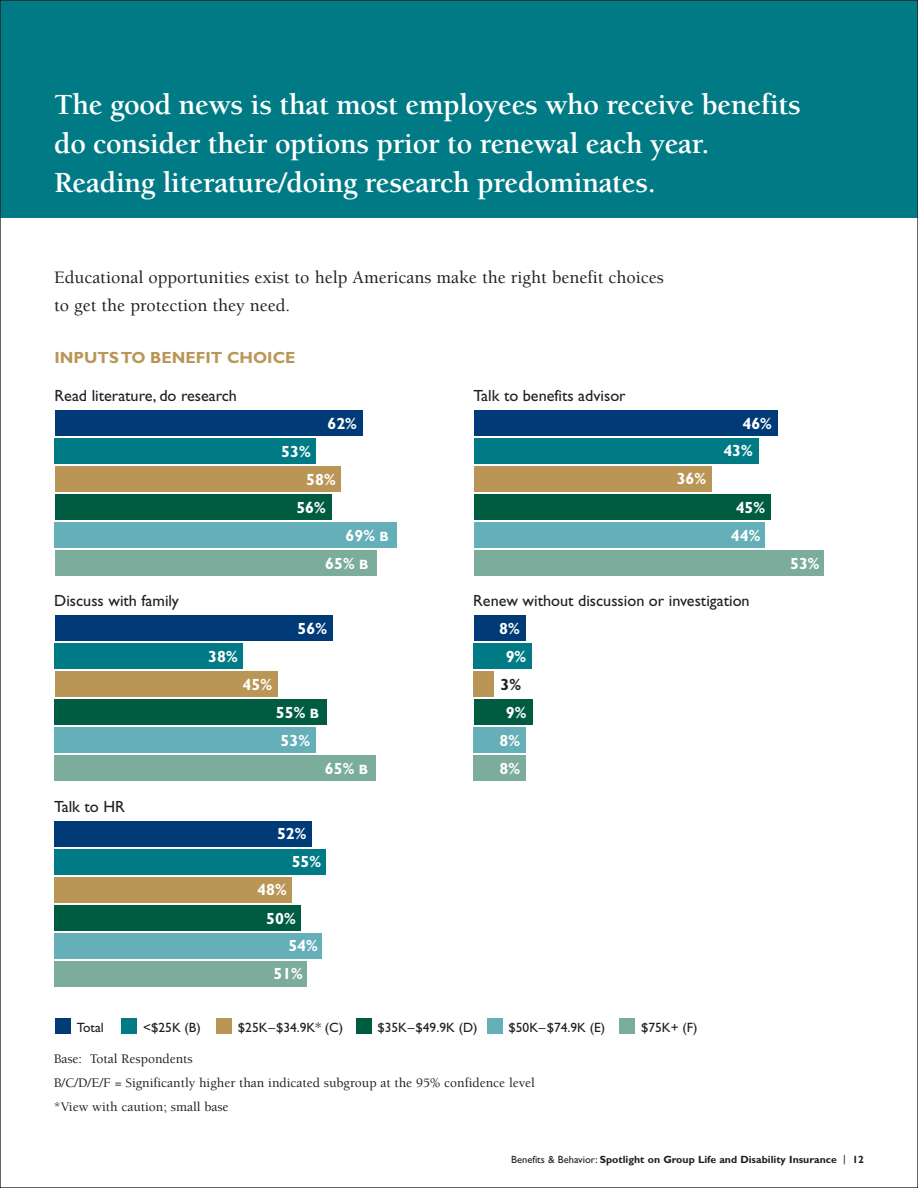
<style>
.page{position:relative;width:918px;height:1188px;background:#fff}
.page>*{position:absolute;margin:0;border:0;box-sizing:border-box;transform-origin:0 0}
.t1{font:700 30px/39px "Berkeley";letter-spacing:-.01em;color:#fff}
.t2{font:500 18px/28.5px "Berkeley";color:#231f20}
.t3{font:16.2px "Gill Sans";color:#231f20}
.t4{font:700 16.2px/27.9px "Gill Sans";color:#fff}
.t5{font:700 16.2px "Gill Sans";color:#ba9656}
.t6{font:700 16.2px "Gill Sans";color:#231f20}
.t7{font:500 13.5px/24px "Berkeley";color:#231f20}
.t8{font:13.5px "Gill Sans";color:#231f20}
.t9{font:700 10.5px "Gill Sans";color:#231f20}
.s1{font-weight:400}
</style>
<div class="page">
<div style="left:0;top:0;width:918px;height:217px;background:#007b85"></div>
<div style="left:55px;top:439px;width:261px;height:25px;background:#007b85"></div>
<div style="left:55px;top:411px;width:307px;height:25px;background:#013b77"></div>
<div style="left:55px;top:495px;width:276px;height:25px;background:#005c41"></div>
<div style="left:55px;top:466px;width:286px;height:26px;background:#ba9656"></div>
<div style="left:55px;top:551px;width:321px;height:25px;background:#7cac9c"></div>
<div style="left:55px;top:523px;width:342px;height:25px;background:#64afb8"></div>
<div style="left:55px;top:671px;width:222px;height:26px;background:#ba9656"></div>
<div style="left:55px;top:643px;width:188px;height:26px;background:#007b85"></div>
<div style="left:55px;top:615px;width:277px;height:26px;background:#013b77"></div>
<div style="left:55px;top:756px;width:321px;height:25px;background:#7cac9c"></div>
<div style="left:55px;top:728px;width:261px;height:25px;background:#64afb8"></div>
<div style="left:55px;top:700px;width:272px;height:25px;background:#005c41"></div>
<div style="left:55px;top:877px;width:237px;height:25px;background:#ba9656"></div>
<div style="left:55px;top:849px;width:271px;height:25px;background:#007b85"></div>
<div style="left:55px;top:821px;width:257px;height:25px;background:#013b77"></div>
<div style="left:55px;top:961px;width:252px;height:25px;background:#7cac9c"></div>
<div style="left:55px;top:933px;width:267px;height:25px;background:#64afb8"></div>
<div style="left:55px;top:905px;width:246px;height:25px;background:#005c41"></div>
<div style="left:474px;top:438px;width:284px;height:25px;background:#007b85"></div>
<div style="left:474px;top:410px;width:303px;height:25px;background:#013b77"></div>
<div style="left:474px;top:494px;width:296px;height:26px;background:#005c41"></div>
<div style="left:474px;top:466px;width:237px;height:25px;background:#ba9656"></div>
<div style="left:474px;top:550px;width:350px;height:25px;background:#7cac9c"></div>
<div style="left:474px;top:522px;width:291px;height:26px;background:#64afb8"></div>
<div style="left:474px;top:615px;width:52px;height:26px;background:#013b77"></div>
<div style="left:474px;top:643px;width:58px;height:25px;background:#007b85"></div>
<div style="left:474px;top:699px;width:58px;height:26px;background:#005c41"></div>
<div style="left:474px;top:671px;width:20px;height:25px;background:#ba9656"></div>
<div style="left:474px;top:755px;width:52px;height:26px;background:#7cac9c"></div>
<div style="left:474px;top:727px;width:52px;height:26px;background:#64afb8"></div>
<div style="left:55px;top:1018px;width:16px;height:16px;background:#013b77"></div>
<div style="left:121px;top:1018px;width:16px;height:16px;background:#007b85"></div>
<div style="left:216px;top:1018px;width:16px;height:16px;background:#ba9656"></div>
<div style="left:356px;top:1018px;width:16px;height:16px;background:#005c41"></div>
<div style="left:487px;top:1018px;width:16px;height:16px;background:#64afb8"></div>
<div style="left:619px;top:1018px;width:16px;height:16px;background:#7cac9c"></div>
<p class="t1" style="left:54px;top:88px;width:749px">The good news is that most employees who receive benefits do consider their options prior to renewal each year.<br>Reading literature/doing research predominates.</p>
<p class="t2" style="left:54px;top:264px;width:611px">Educational opportunities exist to help Americans make the right benefit choices to get the protection they need.</p>
<p class="t5" style="left:54px;top:352px;width:243px">INPUTS TO BENEFIT CHOICE</p>
<p class="t3" style="left:54px;top:390px;width:184px">Read literature, do research</p>
<p class="t4" style="left:327px;top:411px;width:31px">62%</p>
<p class="t3" style="left:54px;top:595px;width:126px">Discuss with family</p>
<p class="t3" style="left:54px;top:800px;width:72px">Talk to HR</p>
<p class="t4" style="left:281px;top:439px;width:31px">53%</p>
<p class="t4" style="left:306px;top:467px;width:31px">58%</p>
<p class="t4" style="left:296px;top:495px;width:31px">56%</p>
<p class="t4" style="left:325px;top:523px;width:51px;text-indent:20px">69%<br>65%</p>
<p class="t4" style="left:208px;top:644px;width:31px">38%</p>
<p class="t4" style="left:243px;top:672px;width:31px">45%</p>
<p class="t4" style="left:298px;top:616px;width:31px">56%</p>
<p class="t4" style="left:276px;top:700px;width:36px">55%<br>53%</p>
<p class="t4" style="left:325px;top:756px;width:31px">65%</p>
<p class="t4" style="left:277px;top:821px;width:31px">52%</p>
<p class="t4" style="left:292px;top:849px;width:31px">55%</p>
<p class="t4" style="left:257px;top:877px;width:31px">48%</p>
<p class="t4" style="left:266px;top:906px;width:31px">50%</p>
<p class="t4" style="left:288px;top:934px;width:31px">54%</p>
<p class="t4" style="left:273px;top:961px;width:31px">51%</p>
<p class="t3" style="left:474px;top:389px;width:154px">Talk to benefits advisor</p>
<p class="t4" style="left:677px;top:466px;width:31px">36%</p>
<p class="t4" style="left:723px;top:411px;width:50px;text-indent:19px">46%<br>43%</p>
<p class="t4" style="left:731px;top:495px;width:36px;text-align:center">45%<br>44%</p>
<p class="t3" style="left:473px;top:595px;width:270px">Renew without discussion or investigatio</p>
<p class="t4" style="left:499px;top:616px;width:29px;text-align:center">8%<br>9%</p>
<p class="t6" style="left:501px;top:678px;width:22px">3%</p>
<p class="t4" style="left:499px;top:700px;width:28px;text-align:center">9%<br>8%<br>8%</p>
<p class="t8" style="left:77px;top:1022px;width:20px">Tot</p>
<p class="t8" style="left:143px;top:1022px;width:59px">&lt;$25K (B)</p>
<p class="t8" style="left:238px;top:1022px;width:102px">$25K–$34.9K* (C</p>
<p class="t8" style="left:377px;top:1022px;width:102px">$35K–$49.9K (D)</p>
<p class="t8" style="left:509px;top:1022px;width:94px">$50K–$74.9K (E</p>
<p class="t8" style="left:641px;top:1022px;width:58px">$75K+ (F)</p>
<p class="t7" style="left:54px;top:1048px;width:483px">Base: Total Respondents<br>B/C/D/E/F = Significantly higher than indicated subgroup at the 95% confidence level *View with caution; small base</p>
<p class="t4" style="left:790px;top:551px;width:31px">53%</p>
<p class="t9" style="left:511px;top:1156px;width:354px"><span class="s1">Benefits &amp; Behavior:</span> Spotlight on Group Life and Disability Insurance <span class="s1">|</span> 12</p>
</div>
